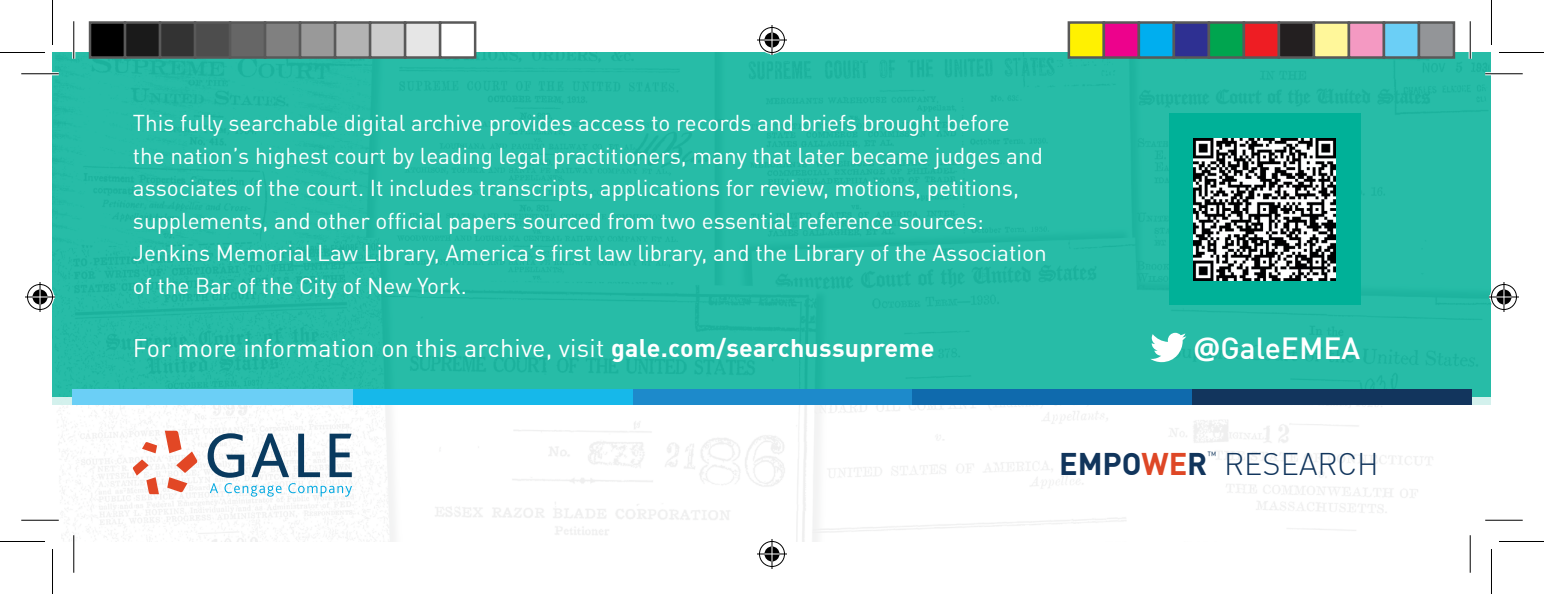
<style>
.page{position:relative;width:1544px;height:594px;background:#fff}
.page>*{position:absolute;margin:0;border:0;box-sizing:border-box;transform-origin:0 0}
.t1{font:300 30.75px "DIN Offc";color:#11355c}
.t2{font:700 30.75px "DIN Offc";color:#11355c}
.t3{font:500 30px "DIN Offc";color:#fff}
.t4{font:25px "DIN Offc";letter-spacing:.01em;color:#fff}
.t5{font:22.5px/32.5px "DIN Offc";color:#fff}
.t6{font:10.25px "DIN Offc";color:#11355c}
.s1{font-weight:700}
.s2{font-family:"Open Sans";font-weight:700}
.s3{color:#de4726}
</style>
<div class="page">
<div style="left:52px;top:53px;width:1439px;height:352px;background:#27bca7"></div>
<div style="left:52px;top:397px;width:1439px;height:144px;background:#fff"></div>
<svg style="left:142px;top:442px;width:15px;height:11px"></svg>
<svg style="left:133px;top:459px;width:26px;height:35px"></svg>
<svg style="left:165px;top:431px;width:33px;height:61px"></svg>
<svg style="left:208px;top:433px;width:144px;height:64px"></svg>
<div style="left:1191px;top:390px;width:281px;height:15px;background:#12355d"></div>
<div style="left:911px;top:390px;width:281px;height:15px;background:#0f6aad"></div>
<div style="left:632px;top:390px;width:280px;height:15px;background:#1d8acb"></div>
<div style="left:352px;top:390px;width:280px;height:15px;background:#16b8ea"></div>
<div style="left:72px;top:390px;width:280px;height:15px;background:#6bcff6"></div>
<svg style="left:1150px;top:333px;width:36px;height:29px"></svg>
<div style="left:1169px;top:114px;width:191px;height:191px;background:#00b198"></div>
<img style="left:1193px;top:139px;width:142px;height:141px">
<hr style="left:21px;top:72px;width:38px;height:3px;background:#fff">
<hr style="left:1485px;top:72px;width:37px;height:3px;background:#fff">
<hr style="left:72px;top:21px;width:3px;height:38px;background:#fff">
<hr style="left:1468px;top:21px;width:3px;height:38px;background:#fff">
<hr style="left:21px;top:73px;width:38px;height:1px;background:#000">
<hr style="left:1485px;top:73px;width:37px;height:1px;background:#000">
<hr style="left:21px;top:520px;width:38px;height:1px;background:#000">
<hr style="left:1485px;top:520px;width:37px;height:1px;background:#000">
<hr style="left:73px;top:21px;width:1px;height:38px;background:#000">
<hr style="left:73px;top:535px;width:1px;height:38px;background:#000">
<hr style="left:1469px;top:21px;width:1px;height:38px;background:#000">
<hr style="left:1469px;top:535px;width:1px;height:38px;background:#000">
<hr style="left:0;top:52px;width:45px;height:1px;background:#000">
<hr style="left:1499px;top:52px;width:45px;height:1px;background:#000">
<hr style="left:0;top:541px;width:45px;height:1px;background:#000">
<hr style="left:1499px;top:541px;width:45px;height:1px;background:#000">
<hr style="left:52px;top:0;width:1px;height:45px;background:#000">
<hr style="left:52px;top:549px;width:1px;height:45px;background:#000">
<hr style="left:1491px;top:0;width:1px;height:45px;background:#000">
<hr style="left:1491px;top:549px;width:1px;height:45px;background:#000">
<div style="left:758px;top:26px;width:28px;height:28px;border:3px solid #fff;border-radius:50%"></div>
<svg style="left:757px;top:38px;width:30px;height:4px"></svg>
<hr style="left:770px;top:25px;width:3px;height:30px;background:#fff">
<div style="left:763px;top:31px;width:18px;height:18px;border:3px solid #fff;border-radius:50%"></div>
<div style="left:759px;top:27px;width:26px;height:26px;border:1px solid #000;border-radius:50%"></div>
<hr style="left:757px;top:40px;width:30px;height:1px;background:#000">
<hr style="left:771px;top:25px;width:1px;height:30px;background:#000">
<svg style="left:764px;top:33px;width:15px;height:15px"></svg>
<div style="left:758px;top:540px;width:28px;height:28px;border:3px solid #fff;border-radius:50%"></div>
<svg style="left:757px;top:552px;width:30px;height:4px"></svg>
<hr style="left:770px;top:539px;width:3px;height:30px;background:#fff">
<div style="left:763px;top:545px;width:18px;height:18px;border:3px solid #fff;border-radius:50%"></div>
<div style="left:759px;top:541px;width:26px;height:26px;border:1px solid #000;border-radius:50%"></div>
<hr style="left:757px;top:554px;width:30px;height:1px;background:#000">
<hr style="left:771px;top:539px;width:1px;height:30px;background:#000">
<svg style="left:764px;top:546px;width:15px;height:15px"></svg>
<div style="left:26px;top:283px;width:28px;height:28px;border:3px solid #fff;border-radius:50%"></div>
<svg style="left:25px;top:295px;width:30px;height:4px"></svg>
<svg style="left:38px;top:282px;width:4px;height:30px"></svg>
<div style="left:31px;top:288px;width:18px;height:18px;border:3px solid #fff;border-radius:50%"></div>
<div style="left:27px;top:284px;width:26px;height:26px;border:1px solid #000;border-radius:50%"></div>
<hr style="left:25px;top:297px;width:30px;height:1px;background:#000">
<hr style="left:40px;top:282px;width:1px;height:30px;background:#000">
<svg style="left:33px;top:289px;width:15px;height:15px"></svg>
<div style="left:1490px;top:283px;width:28px;height:28px;border:3px solid #fff;border-radius:50%"></div>
<svg style="left:1489px;top:295px;width:30px;height:4px"></svg>
<hr style="left:1502px;top:282px;width:3px;height:30px;background:#fff">
<div style="left:1495px;top:288px;width:18px;height:18px;border:3px solid #fff;border-radius:50%"></div>
<div style="left:1491px;top:284px;width:25px;height:26px;border:1px solid #000;border-radius:50%"></div>
<hr style="left:1489px;top:297px;width:30px;height:1px;background:#000">
<hr style="left:1503px;top:282px;width:1px;height:30px;background:#000">
<svg style="left:1496px;top:289px;width:15px;height:15px"></svg>
<div style="left:90px;top:23px;width:35px;height:35px;background:#000"></div>
<div style="left:89px;top:21px;width:37px;height:38px;border:2px solid #595959"></div>
<div style="left:125px;top:23px;width:35px;height:35px;background:#1a1a1a"></div>
<div style="left:124px;top:21px;width:37px;height:38px;border:2px solid #595959"></div>
<div style="left:160px;top:23px;width:35px;height:35px;background:#333"></div>
<div style="left:159px;top:21px;width:37px;height:38px;border:2px solid #595959"></div>
<div style="left:195px;top:23px;width:35px;height:35px;background:#4d4d4d"></div>
<div style="left:194px;top:21px;width:37px;height:38px;border:2px solid #595959"></div>
<div style="left:230px;top:23px;width:35px;height:35px;background:#666"></div>
<div style="left:229px;top:21px;width:37px;height:38px;border:2px solid #595959"></div>
<div style="left:265px;top:23px;width:35px;height:35px;background:#808080"></div>
<div style="left:264px;top:21px;width:37px;height:38px;border:2px solid #595959"></div>
<div style="left:300px;top:23px;width:35px;height:35px;background:#999"></div>
<div style="left:299px;top:21px;width:37px;height:38px;border:2px solid #595959"></div>
<div style="left:335px;top:23px;width:35px;height:35px;background:#b3b3b3"></div>
<div style="left:334px;top:21px;width:37px;height:38px;border:2px solid #595959"></div>
<div style="left:370px;top:23px;width:35px;height:35px;background:#ccc"></div>
<div style="left:369px;top:21px;width:37px;height:38px;border:2px solid #595959"></div>
<div style="left:405px;top:23px;width:35px;height:35px;background:#e6e6e6"></div>
<div style="left:404px;top:21px;width:37px;height:38px;border:2px solid #595959"></div>
<div style="left:440px;top:23px;width:35px;height:35px;background:#fff"></div>
<div style="left:439px;top:21px;width:37px;height:38px;border:2px solid #595959"></div>
<div style="left:1069px;top:23px;width:35px;height:35px;background:#fff101"></div>
<div style="left:1067px;top:21px;width:38px;height:38px;border:2px solid #595959"></div>
<div style="left:1104px;top:23px;width:35px;height:35px;background:#ed028c"></div>
<div style="left:1102px;top:21px;width:38px;height:38px;border:2px solid #595959"></div>
<div style="left:1139px;top:23px;width:35px;height:35px;background:#00aeef"></div>
<div style="left:1137px;top:21px;width:38px;height:38px;border:2px solid #595959"></div>
<div style="left:1174px;top:23px;width:35px;height:35px;background:#2e3092"></div>
<div style="left:1172px;top:21px;width:38px;height:38px;border:2px solid #595959"></div>
<div style="left:1209px;top:23px;width:35px;height:35px;background:#00a54f"></div>
<div style="left:1207px;top:21px;width:38px;height:38px;border:2px solid #595959"></div>
<div style="left:1244px;top:23px;width:35px;height:35px;background:#ee1d23"></div>
<div style="left:1242px;top:21px;width:38px;height:38px;border:2px solid #595959"></div>
<div style="left:1279px;top:23px;width:35px;height:35px;background:#231f20"></div>
<div style="left:1277px;top:21px;width:38px;height:38px;border:2px solid #595959"></div>
<div style="left:1314px;top:23px;width:35px;height:35px;background:#fff79a"></div>
<div style="left:1312px;top:21px;width:38px;height:38px;border:2px solid #595959"></div>
<div style="left:1349px;top:23px;width:35px;height:35px;background:#f499c2"></div>
<div style="left:1347px;top:21px;width:38px;height:38px;border:2px solid #595959"></div>
<div style="left:1384px;top:23px;width:35px;height:35px;background:#6bcff6"></div>
<div style="left:1382px;top:21px;width:38px;height:38px;border:2px solid #595959"></div>
<div style="left:1419px;top:23px;width:35px;height:35px;background:#939598"></div>
<div style="left:1417px;top:21px;width:38px;height:38px;border:2px solid #595959"></div>
<p class="t5" style="left:133px;top:107px;width:915px">This fully searchable digital archive provides access to records and briefs brought before the nation’s highest court by leading legal practitioners, many that later became judges and associates of the court. It includes transcripts, applications for review, motions, petitions, supplements, and other official papers sourced from two essential reference sources:<br>Jenkins Memorial Law Library, America’s first law library, and the Library of the Association of the Bar of the City of New York.</p>
<p class="t4" style="left:133px;top:332px;width:803px">For more information on this archive, visit <span class="s1">gale.com/searchussupreme</span></p>
<h2 class="t3" style="left:1193px;top:328px;width:168px"><span class="s2">@</span>GaleEMEA</h2>
<h1 class="t2" style="left:1059px;top:444px;width:150px">EMPO<span class="s3">WE</span>R</h1>
<p class="t6" style="left:1207px;top:449px;width:10px">™</p>
<h1 class="t1" style="left:1224px;top:445px;width:156px">RESEARCH</h1>
</div>
